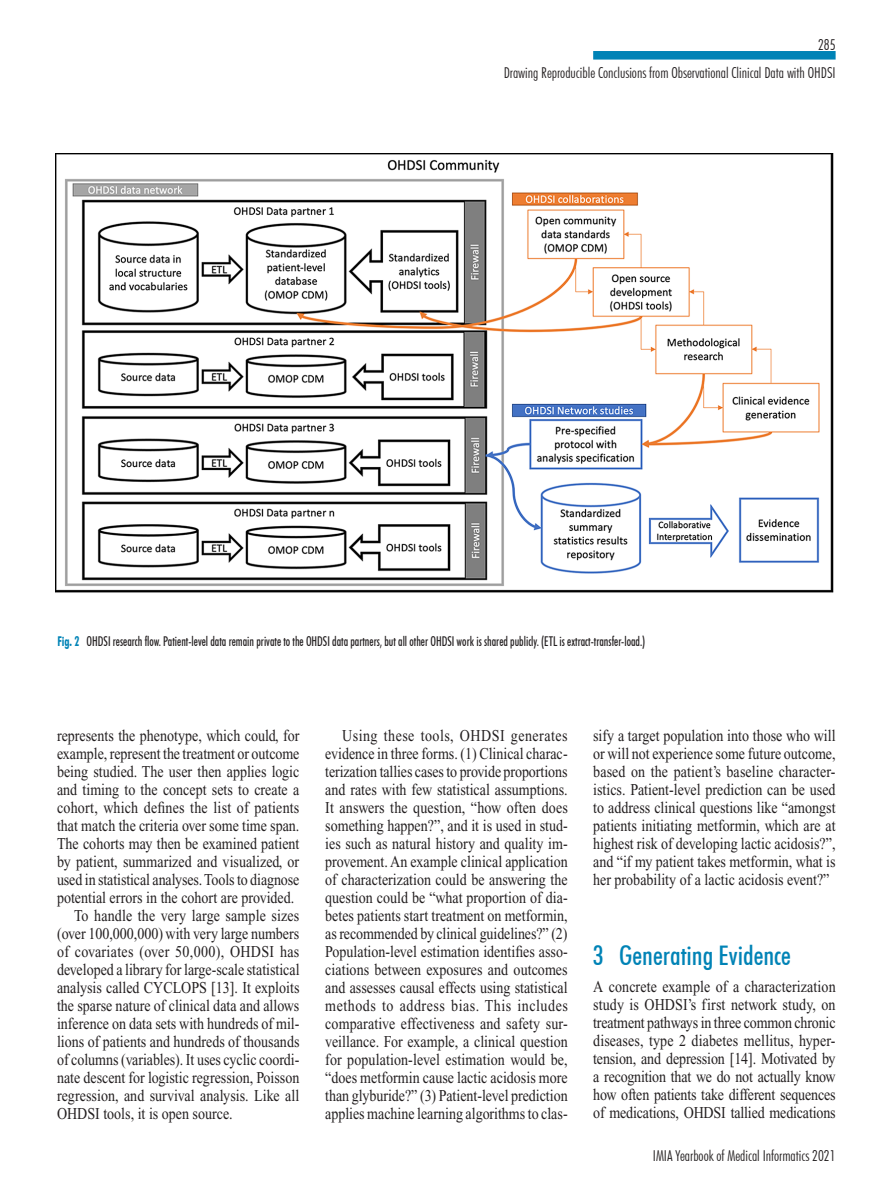
<style>
.page{position:relative;width:893px;height:1191px;background:#fff}
.page>*{position:absolute;margin:0;border:0;box-sizing:border-box;transform-origin:0 0}
.Headline_2{font:500 condensed 27px "Futura BT";color:#0083b6}
.Grundtext_mit_Einzug{font:16.5px/18px "Times New Roman";color:#231f20;text-align:justify;scale:.85 1}
.Grundtext_ohne_Einzu{font:16.5px/18px "Times New Roman";letter-spacing:-.01em;color:#231f20;text-align:justify;scale:.85 1}
.t1{font:300 condensed 15px/28px "Futura BT";color:#231f20;text-align:right}
.Legende_1{font:500 condensed 13.5px "Futura BT";color:#231f20;scale:.85 1}
.s1{font-weight:700;color:#0083b6}
</style>
<div class="page">
<div style="left:593px;top:51px;width:243px;height:9px;background:#0083b6"></div>
<img style="left:56px;top:153px;width:778px;height:440px">
<p class="t1" style="left:504px;top:30px;width:333px">285<br>Drawing Reproducible Conclusions from Observational Clinical Data with OHDSI</p>
<p class="Legende_1" style="left:57px;top:633px;width:693px"><span class="s1">Fig. 2</span> OHDSI research flow. Patient-level data remain private to the OHDSI data partners, but all other OHDSI work is shared publicly. (ETL is extract-transfer-load.)</p>
<p class="Grundtext_mit_Einzug" style="left:57px;top:726px;width:287px">represents the phenotype, which could, for example, represent the treatment or outcome being studied. The user then applies logic and timing to the concept sets to create a cohort, which defines the list of patients that match the criteria over some time span.<br>The cohorts may then be examined patient by patient, summarized and visualized, or used in statistical analyses. Tools to diagnose potential errors in the cohort are provided.</p>
<p class="Grundtext_mit_Einzug" style="left:57px;top:906px;width:287px;text-indent:17px">To handle the very large sample sizes (over 100,000,000) with very large numbers of covariates (over 50,000), OHDSI has developed a library for large-scale statistical analysis called CYCLOPS [13]. It exploits the sparse nature of clinical data and allows inference on data sets with hundreds of mil&shy;lions of patients and hundreds of thousands of columns (variables). It uses cyclic coordi&shy;nate descent for logistic regression, Poisson regression, and survival analysis. Like all OHDSI tools, it is open source.</p>
<p class="Grundtext_mit_Einzug" style="left:325px;top:726px;width:287px;text-indent:17px">Using these tools, OHDSI generates evidence in three forms. (1) Clinical charac&shy;terization tallies cases to provide proportions and rates with few statistical assumptions.<br>It answers the question, “how often does something happen?”, and it is used in stud&shy;ies such as natural history and quality im&shy;provement. An example clinical application of characterization could be answering the question could be “what proportion of dia&shy;betes patients start treatment on metformin, as recommended by clinical guidelines?” (2)<br>Population-level estimation identifies asso&shy;ciations between exposures and outcomes and assesses causal effects using statistical methods to address bias. This includes comparative effectiveness and safety sur&shy;veillance. For example, a clinical question for population-level estimation would be, “does metformin cause lactic acidosis more than glyburide?” (3) Patient-level prediction applies machine learning algorithms to clas-</p>
<p class="Grundtext_mit_Einzug" style="left:593px;top:726px;width:287px">sify a target population into those who will or will not experience some future outcome, based on the patient’s baseline character&shy;istics. Patient-level prediction can be used to address clinical questions like “amongst patients initiating metformin, which are at highest risk of developing lactic acidosis?”, and “if my patient takes metformin, what is her probability of a lactic acidosis event?”</p>
<p class="Headline_2" style="left:593px;top:939px;width:199px">3 Generating Evidence</p>
<p class="Grundtext_ohne_Einzu" style="left:593px;top:977px;width:287px">A concrete example of a characterization study is OHDSI’s first network study, on treatment pathways in three common chronic diseases, type 2 diabetes mellitus, hyper&shy;tension, and depression [14]. Motivated by a recognition that we do not actually know how often patients take different sequences of medications, OHDSI tallied medications</p>
<p class="t1" style="left:653px;top:1141px;width:184px">IMIA Yearbook of Medical Informatics 2021</p>
</div>
